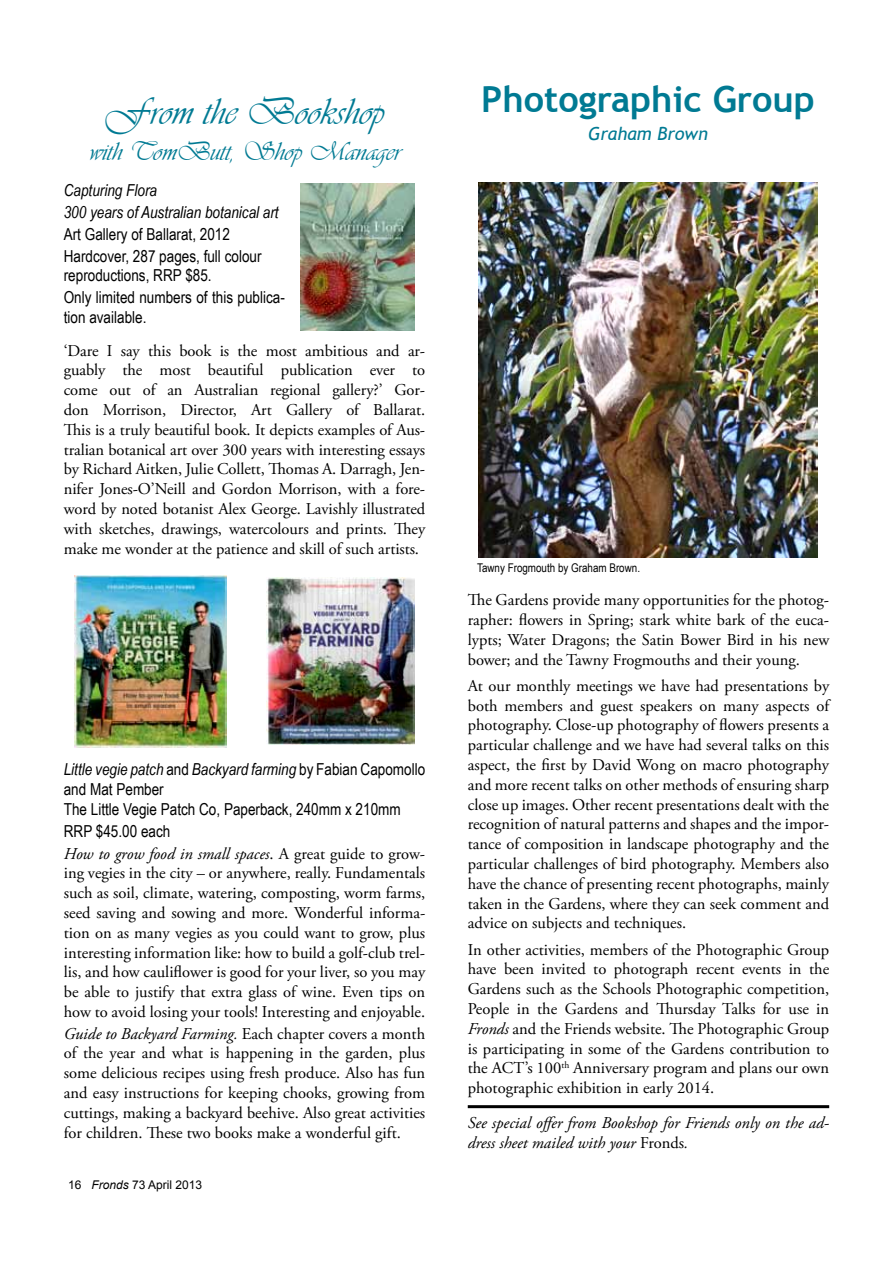
<style>
.page{position:relative;width:893px;height:1263px;background:#fff}
.page>*{position:absolute;margin:0;border:0;box-sizing:border-box;transform-origin:0 0}
.t1{font:39px "Vivaldi D";color:#007a93}
.t2{font:700 36px "Trebuchet MS";color:#007a93}
.t3{font:27px "Vivaldi D";color:#007a93}
.t4{font:italic 18px "Trebuchet MS";color:#007a93}
.t5{font:16.5px/19.8px "Adobe Garamond Pro";color:#000;text-align:justify}
.t6{font:16.5px/21.9px "Arial Narrow";color:#000}
.t7{font:italic 16.5px/19.8px "Adobe Garamond Pro";color:#000}
.t8{font:italic 16.5px/21.9px "Arial Narrow";color:#000}
.t9{font:12px "Arial Narrow";color:#000}
.t10{font:12px "Arial";color:#000}
.s1{font-style:italic}
.s2{font-style:normal}
</style>
<div class="page">
<img style="left:300px;top:184px;width:114px;height:147px">
<img style="left:74px;top:575px;width:153px;height:172px">
<img style="left:267px;top:577px;width:148px;height:168px">
<img style="left:478px;top:182px;width:340px;height:375px">
<hr style="left:468px;top:1105px;width:361px;height:3px;background:#000">
<h1 class="t1" style="left:106px;top:89px;width:280px">From the Bookshop</h1>
<h3 class="t3" style="left:89px;top:136px;width:313px">with TomButt, Shop Manager</h3>
<p class="t8" style="left:64px;top:179px;width:216px">Capturing Flora<br>300 years of Australian botanical art</p>
<p class="t6" style="left:64px;top:222px;width:199px">Art Gallery of Ballarat, 2012<br>Hardcover, 287 pages, full colour</p>
<p class="t6" style="left:64px;top:264px;width:223px">reproductions, RRP $85.<br>Only limited numbers of this publica-</p>
<p class="t6" style="left:64px;top:306px;width:84px">tion available.</p>
<p class="t5" style="left:64px;top:341px;width:363px">‘Dare I say this book is the most ambitious and ar&shy;guably the most beautiful publication ever to come out of an Australian regional gallery?’ Gor&shy;don Morrison, Director, Art Gallery of Ballarat.<br>This is a truly beautiful book. It depicts examples of Aus&shy;tralian botanical art over 300 years with interesting essays by Richard Aitken, Julie Collett, Thomas A. Darragh, Jen&shy;nifer Jones-O’Neill and Gordon Morrison, with a fore&shy;word by noted botanist Alex George. Lavishly illustrated with sketches, drawings, watercolours and prints. They make me wonder at the patience and skill of such artists.</p>
<p class="t6" style="left:64px;top:759px;width:363px;line-height:19.8px"><span class="s1">Little vegie patch</span> and <span class="s1">Backyard farming</span> by Fabian Capomollo and Mat Pember<br>The Little Vegie Patch Co, Paperback, 240mm x 210mm</p>
<p class="t6" style="left:64px;top:819px;width:108px">RRP $45.00 each</p>
<p class="t5" style="left:64px;top:844px;width:363px"><span class="s1">How to grow food in small spaces</span>. A great guide to grow&shy;ing vegies in the city – or anywhere, really. Fundamentals such as soil, climate, watering, composting, worm farms, seed saving and sowing and more. Wonderful informa&shy;tion on as many vegies as you could want to grow, plus interesting information like: how to build a golf-club trel&shy;lis, and how cauliflower is good for your liver, so you may be able to justify that extra glass of wine. Even tips on how to avoid losing your tools! Interesting and enjoyable.</p>
<p class="t5" style="left:64px;top:1024px;width:363px"><span class="s1">Guide to Backyard Farming.</span> Each chapter covers a month of the year and what is happening in the garden, plus some delicious recipes using fresh produce. Also has fun and easy instructions for keeping chooks, growing from cuttings, making a backyard beehive. Also great activities for children. These two books make a wonderful gift.</p>
<p class="t10" style="left:68px;top:1177px;width:136px">16 <span class="s1">Fronds</span> 73 April 2013</p>
<h2 class="t2" style="left:481px;top:76px;width:335px">Photographic Group</h2>
<p class="t4" style="left:588px;top:123px;width:121px">Graham Brown</p>
<p class="t9" style="left:477px;top:559px;width:164px">Tawny Frogmouth by Graham Brown.</p>
<p class="t5" style="left:468px;top:591px;width:363px">The Gardens provide many opportunities for the photog&shy;rapher: flowers in Spring; stark white bark of the euca&shy;lypts; Water Dragons; the Satin Bower Bird in his new bower; and the Tawny Frogmouths and their young.</p>
<p class="t5" style="left:468px;top:676px;width:363px">At our monthly meetings we have had presentations by both members and guest speakers on many aspects of photography. Close-up photography of flowers presents a particular challenge and we have had several talks on this aspect, the first by David Wong on macro photography and more recent talks on other methods of ensuring sharp close up images. Other recent presentations dealt with the recognition of natural patterns and shapes and the impor&shy;tance of composition in landscape photography and the particular challenges of bird photography. Members also have the chance of presenting recent photographs, mainly taken in the Gardens, where they can seek comment and advice on subjects and techniques.</p>
<p class="t5" style="left:468px;top:940px;width:363px">In other activities, members of the Photographic Group have been invited to photograph recent events in the Gardens such as the Schools Photographic competition, People in the Gardens and Thursday Talks for use in <span class="s1">Fronds</span> and the Friends website. The Photographic Group is participating in some of the Gardens contribution to the ACT’s 100<sup>th</sup> Anniversary program and plans our own photographic exhibition in early 2014.</p>
<p class="t7" style="left:468px;top:1113px;width:363px">See special offer from Bookshop for Friends only on the ad&shy;dress sheet mailed with your <span class="s2">Fronds</span>.</p>
</div>
